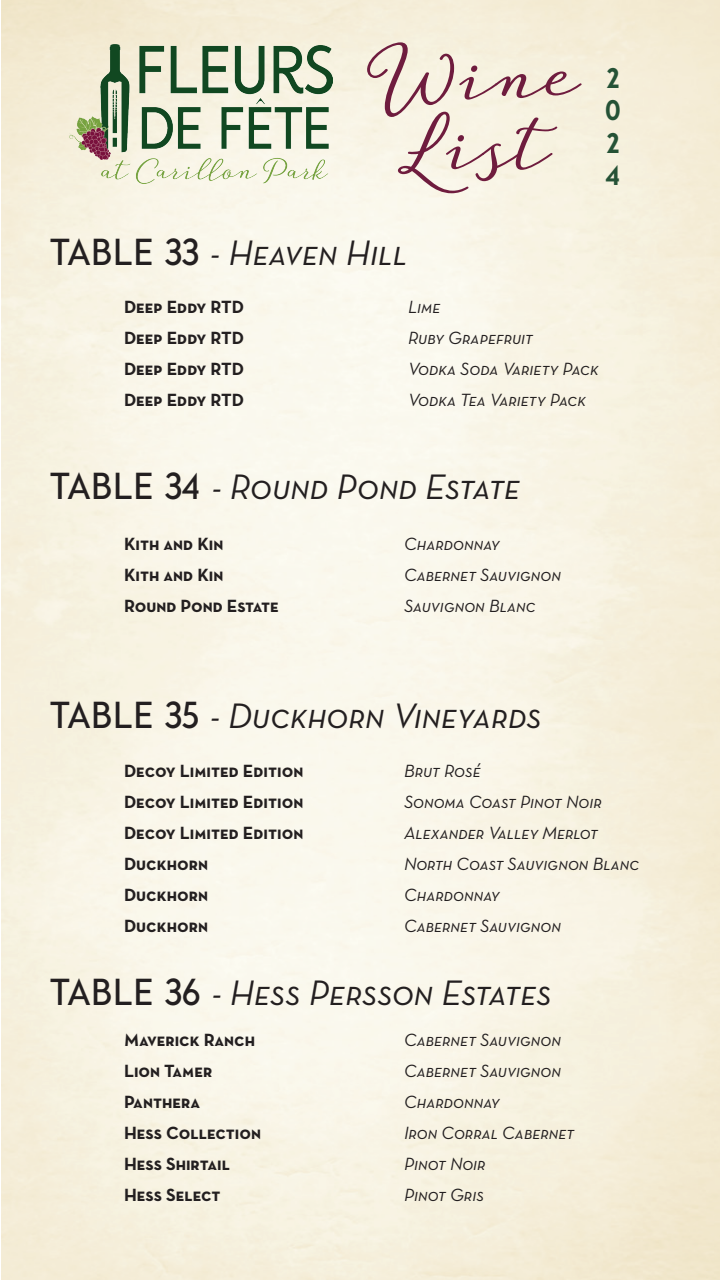
<style>
.page{position:relative;width:720px;height:1280px;background:#fff}
.page>*{position:absolute;margin:0;border:0;box-sizing:border-box;transform-origin:0 0}
.t1{font:700 58px/69.6px "Guess";color:#6f1c3e;text-align:center}
.t2{font:36px "Neutra Text Book SC Italic Alt";color:#231f20}
.t3{font:900 27px/32.4px "Guess Sans";color:#255236;text-align:justify}
.t4{font:18px/31px "Neutra Text Book SC Italic Alt";color:#231f20}
.t5{font:18px/31px "Neutra Text Bold SC Alt";color:#231f20}
.s1{font-family:"Guess Sans";font-weight:600}
</style>
<div class="page">
<img style="left:1px;top:0;width:719px;height:1280px">
<img style="left:70px;top:44px;width:262px;height:140px">
<h1 class="t1" style="left:366px;top:36px;width:211px">Wine<br>List</h1>
<h3 class="t3" style="left:605px;top:62px;width:18px">2<br>0<br>2<br>4</h3>
<h2 class="t2" style="left:50px;top:231px;width:359px"><span class="s1">TABLE 33</span> - Heaven Hill</h2>
<p class="t5" style="left:124px;top:291px;width:122px;text-align:justify">Deep Eddy RTD Deep Eddy RTD Deep Eddy RTD Deep Eddy RTD</p>
<p class="t4" style="left:408px;top:291px;width:192px">Lime<br>Ruby Grapefruit<br>Vodka Soda Variety Pack<br>Vodka Tea Variety Pack</p>
<h2 class="t2" style="left:50px;top:465px;width:472px"><span class="s1">TABLE 34</span> - Round Pond Estate</h2>
<p class="t5" style="left:124px;top:528px;width:156px">Kith and Kin<br>Kith and Kin<br>Round Pond Estate</p>
<p class="t4" style="left:404px;top:528px;width:159px">Chardonnay<br>Cabernet Sauvignon<br>Sauvignon Blanc</p>
<h2 class="t2" style="left:50px;top:693px;width:493px"><span class="s1">TABLE 35</span> - Duckhorn Vineyards</h2>
<p class="t5" style="left:124px;top:755px;width:181px">Decoy Limited Edition<br>Decoy Limited Edition<br>Decoy Limited Edition<br>Duckhorn<br>Duckhorn<br>Duckhorn</p>
<p class="t4" style="left:404px;top:755px;width:237px">Brut Rosé<br>Sonoma Coast Pinot Noir<br>Alexander Valley Merlot<br>North Coast Sauvignon Blanc<br>Chardonnay<br>Cabernet Sauvignon</p>
<h2 class="t2" style="left:50px;top:971px;width:503px"><span class="s1">TABLE 36</span> - Hess Persson Estates</h2>
<p class="t5" style="left:124px;top:1024px;width:139px">Maverick Ranch<br>Lion Tamer<br>Panthera<br>Hess Collection<br>Hess Shirtail<br>Hess Select</p>
<p class="t4" style="left:404px;top:1024px;width:172px">Cabernet Sauvignon<br>Cabernet Sauvignon<br>Chardonnay<br>Iron Corral Cabernet<br>Pinot Noir<br>Pinot Gris</p>
</div>
